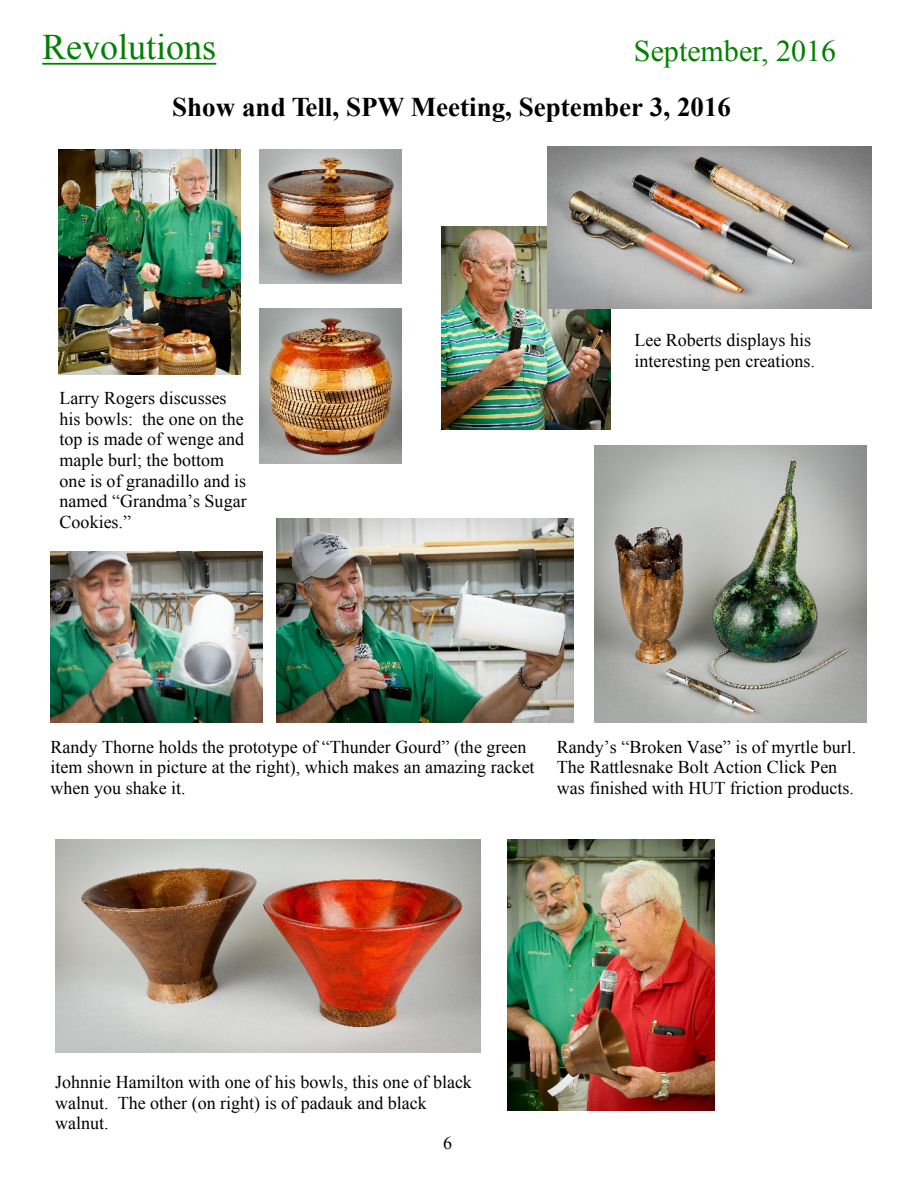
<style>
.page{position:relative;width:918px;height:1188px;background:#fff}
.page>*{position:absolute;margin:0;border:0;box-sizing:border-box;transform-origin:0 0}
.t1{font:36px "Times New Roman";color:#008000}
.t2{font:30px "Times New Roman";color:#008000}
.t3{font:700 27px "Times New Roman";color:#000}
.t4{font:18px/20.7px "Times New Roman";color:#000}
</style>
<div class="page">
<hr style="left:42px;top:63px;width:174px;height:2px;background:#008000">
<img style="left:58px;top:150px;width:183px;height:224px">
<img style="left:260px;top:150px;width:142px;height:134px">
<img style="left:260px;top:308px;width:142px;height:155px">
<img style="left:51px;top:552px;width:211px;height:170px">
<img style="left:276px;top:518px;width:297px;height:204px">
<img style="left:594px;top:445px;width:272px;height:277px">
<img style="left:441px;top:227px;width:170px;height:203px">
<img style="left:547px;top:147px;width:325px;height:161px">
<img style="left:507px;top:839px;width:208px;height:271px">
<img style="left:55px;top:839px;width:425px;height:214px">
<h1 class="t1" style="left:42px;top:34px;width:176px">Revolutions</h1>
<h2 class="t2" style="left:634px;top:40px;width:204px">September, 2016</h2>
<h3 class="t3" style="left:172px;top:98px;width:560px">Show and Tell, SPW Meeting, September 3, 2016</h3>
<p class="t4" style="left:60px;top:389px;width:189px">Larry Rogers discusses his bowls: the one on the top is made of wenge and maple burl; the bottom one is of granadillo and is named “Grandma’s Sugar<br>Cookies.”</p>
<p class="t4" style="left:634px;top:332px;width:182px">Lee Roberts displays his interesting pen creations.</p>
<p class="t4" style="left:51px;top:738px;width:486px">Randy Thorne holds the prototype of “Thunder Gourd” (the green item shown in picture at the right), which makes an amazing racket when you shake it.</p>
<p class="t4" style="left:557px;top:738px;width:301px">Randy’s “Broken Vase” is of myrtle burl.<br>The Rattlesnake Bolt Action Click Pen was finished with HUT friction products.</p>
<p class="t4" style="left:55px;top:1073px;width:418px">Johnnie Hamilton with one of his bowls, this one of black walnut. The other (on right) is of padauk and black walnut.</p>
<p class="t4" style="left:443px;top:1134px;width:10px">6</p>
</div>
